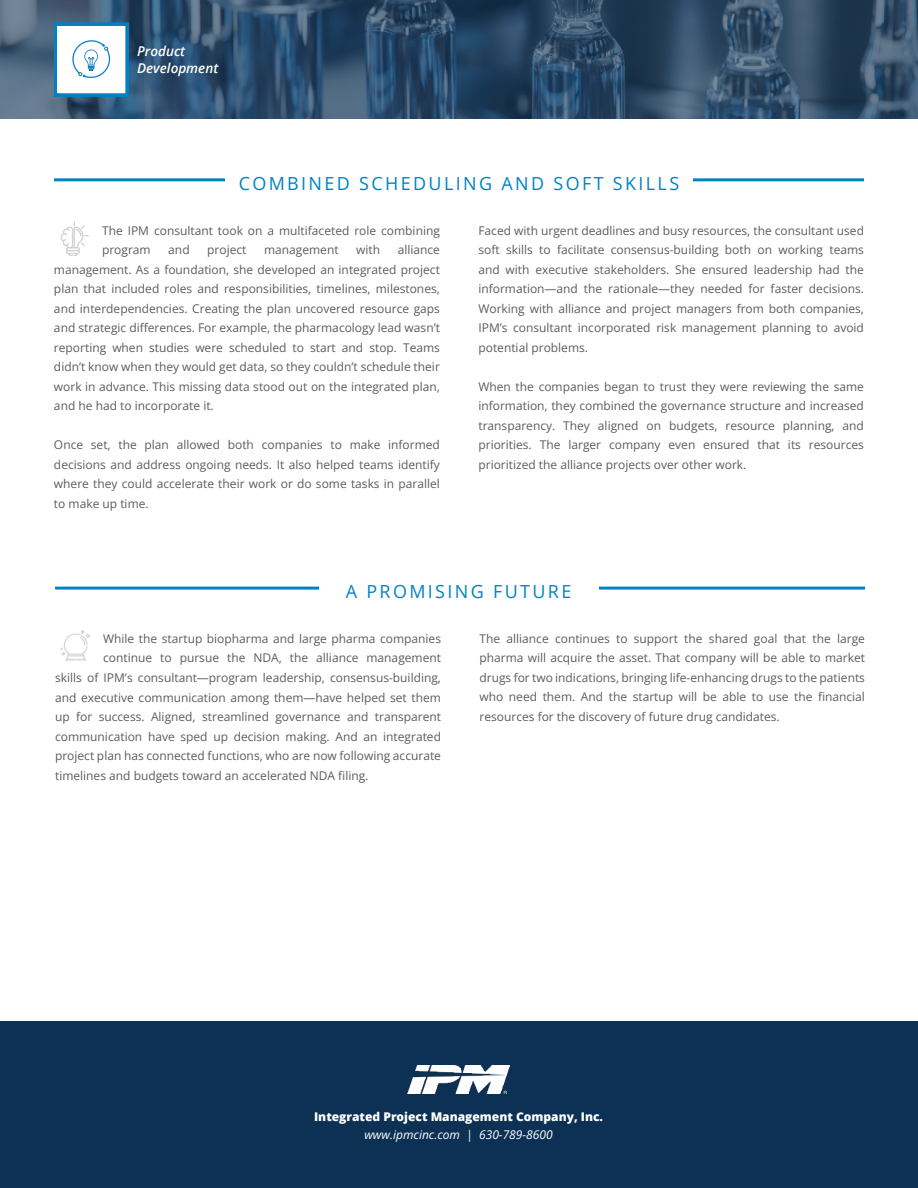
<style>
.page{position:relative;width:918px;height:1188px;background:#fff}
.page>*{position:absolute;margin:0;border:0;box-sizing:border-box;transform-origin:0 0}
.t1{font:18px "Open Sans";letter-spacing:.13em;color:#0081c3}
.t2{font:italic 600 13.5px/16.5px "Open Sans";color:#fff}
.t3{font:12px/19.5px "Open Sans";color:#5d5c5b;text-align:justify}
.t4{font:800 12px "Open Sans";color:#fff}
.t5{font:italic 12px "Open Sans";color:#fff}
</style>
<div class="page">
<svg style="left:0;top:0;width:918px;height:119px;background:#314e6a"></svg>
<hr style="left:54px;top:178px;width:810px;height:3px;background:#0081c3">
<hr style="left:55px;top:587px;width:810px;height:3px;background:#0081c3">
<div style="left:225px;top:166px;width:468px;height:28px;background:#fff"></div>
<div style="left:319px;top:575px;width:279px;height:27px;background:#fff"></div>
<div style="left:54px;top:22px;width:75px;height:74px;border:4px solid #0181c4"></div>
<div style="left:57px;top:26px;width:68px;height:67px;background:#fff"></div>
<svg style="left:72px;top:40px;width:38px;height:38px"></svg>
<img style="left:60px;top:222px;width:29px;height:34px">
<img style="left:60px;top:630px;width:30px;height:31px">
<div style="left:0;top:1022px;width:918px;height:166px;background:#0d3154"></div>
<img style="left:408px;top:1065px;width:101px;height:28px">
<p class="t2" style="left:137px;top:44px;width:83px">Product<br>Development</p>
<h1 class="t1" style="left:239px;top:176px;width:442px">COMBINED SCHEDULING AND SOFT SKILLS</h1>
<p class="t3" style="left:102px;top:220px;width:339px">The IPM consultant took on a multifaceted role combining program</p>
<p class="t3" style="left:168px;top:241px;width:23px">and</p>
<p class="t3" style="left:207px;top:241px;width:41px">project</p>
<p class="t3" style="left:264px;top:241px;width:76px">management</p>
<p class="t3" style="left:356px;top:241px;width:25px">with</p>
<p class="t3" style="left:398px;top:241px;width:44px">alliance</p>
<p class="t3" style="left:54px;top:261px;width:388px">management. As a foundation, she developed an integrated project plan that included roles and responsibilities, timelines, milestones, and interdependencies. Creating the plan uncovered resource gaps and strategic differences. For example, the pharmacology lead wasn’t reporting when studies were scheduled to start and stop. Teams didn’t know when they would get data, so they couldn’t schedule their work in advance. This missing data stood out on the integrated plan, and he had to incorporate it.</p>
<p class="t3" style="left:54px;top:435px;width:387px">Once set, the plan allowed both companies to make informed decisions and address ongoing needs. It also helped teams identify where they could accelerate their work or do some tasks in parallel to make up time.</p>
<p class="t3" style="left:478px;top:222px;width:387px">Faced with urgent deadlines and busy resources, the consultant used soft skills to facilitate consensus-building both on working teams and with executive stakeholders. She ensured leadership had the information—and the rationale—they needed for faster decisions.<br>Working with alliance and project managers from both companies, IPM’s consultant incorporated risk management planning to avoid potential problems.</p>
<p class="t3" style="left:478px;top:378px;width:387px">When the companies began to trust they were reviewing the same information, they combined the governance structure and increased transparency. They aligned on budgets, resource planning, and priorities. The larger company even ensured that its resources prioritized the alliance projects over other work.</p>
<h1 class="t1" style="left:346px;top:579px;width:227px">A PROMISING FUTURE</h1>
<p class="t3" style="left:103px;top:630px;width:339px">While the startup biopharma and large pharma companies continue to pursue the NDA, the alliance management</p>
<p class="t3" style="left:55px;top:668px;width:387px">skills of IPM’s consultant—program leadership, consensus-building, and executive communication among them—have helped set them up for success. Aligned, streamlined governance and transparent communication have sped up decision making. And an integrated project plan has connected functions, who are now following accurate timelines and budgets toward an accelerated NDA filing.</p>
<p class="t3" style="left:480px;top:630px;width:387px">The alliance continues to support the shared goal that the large pharma will acquire the asset. That company will be able to market drugs for two indications, bringing life-enhancing drugs to the patients who need them. And the startup will be able to use the financial resources for the discovery of future drug candidates.</p>
<p class="t4" style="left:314px;top:1112px;width:290px">Integrated Project Management Company, Inc.</p>
<p class="t5" style="left:364px;top:1130px;width:190px">www.ipmcinc.com | 630-789-8600</p>
</div>
